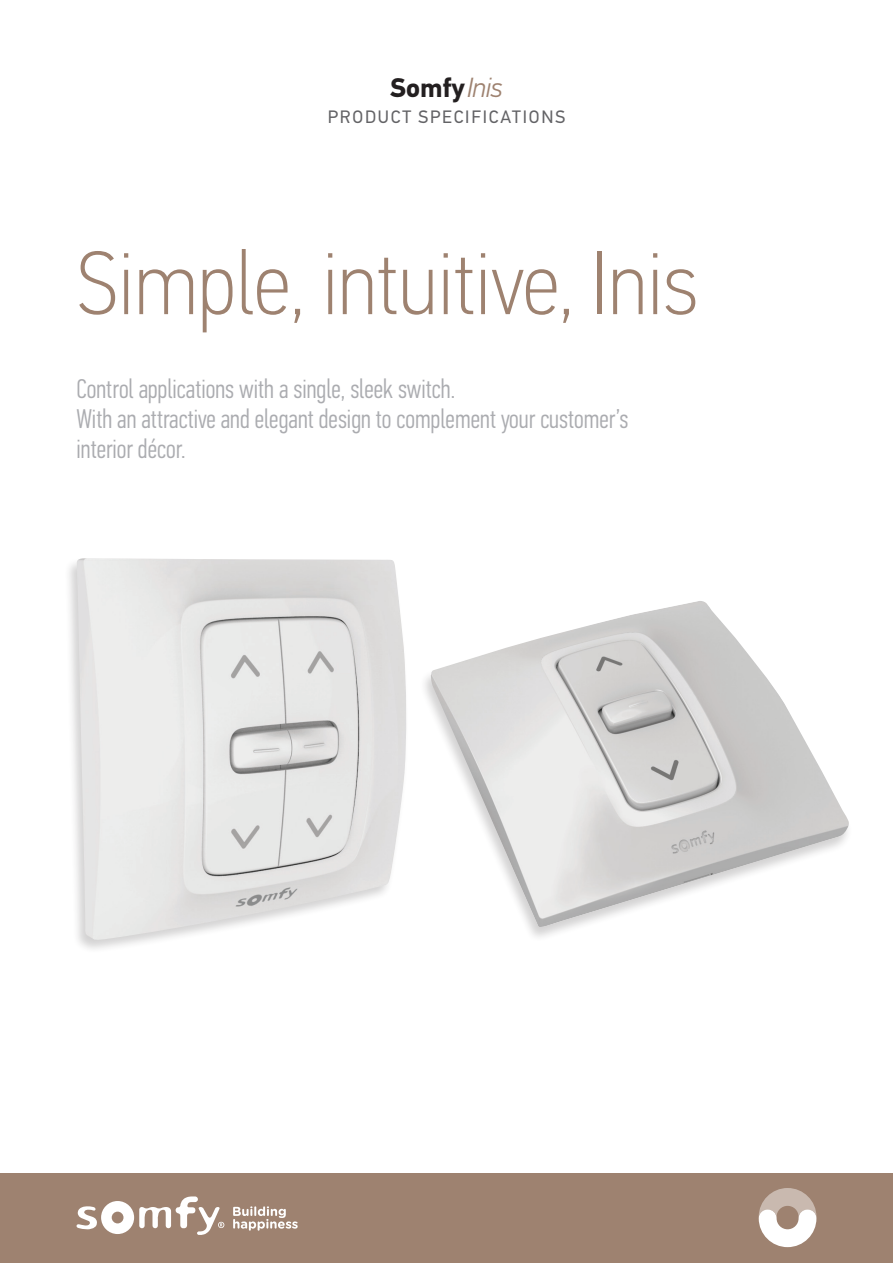
<style>
.page{position:relative;width:893px;height:1263px;background:#fff}
.page>*{position:absolute;margin:0;border:0;box-sizing:border-box;transform-origin:0 0}
.t1{font:100 90px "PF Din Text Cond Pro";color:#9e8270}
._16on20_BODYTEXT{font:300 27px/30px "PF Din Text Comp Pro";color:#abacb0}
.t2{font:700 27px "PF Din Text Pro";color:#231f20}
.t3{font:18px "PF Din Text Pro";letter-spacing:.1em;color:#636366}
.s1{font-weight:300;font-style:italic;font-size:27.75px;color:#9e8270}
</style>
<div class="page">
<div style="left:0;top:1174px;width:893px;height:89px;background:#9e8270"></div>
<svg style="left:759px;top:1188px;width:57px;height:59px"></svg>
<svg style="left:76px;top:1196px;width:148px;height:39px"></svg>
<svg style="left:233px;top:1206px;width:65px;height:24px"></svg>
<div style="left:63px;top:557px;width:346px;height:398px;background:#231f20;opacity:.2"></div>
<img style="left:75px;top:558px;width:332px;height:383px">
<img style="left:429px;top:601px;width:420px;height:327px">
<p class="t2" style="left:390px;top:72px;width:114px">Somfy<span class="s1">Inis</span></p>
<p class="t3" style="left:328px;top:106px;width:239px">PRODUCT SPECIFICATIONS</p>
<p class="t1" style="left:77px;top:232px;width:623px">Simple, intuitive, Inis</p>
<p class="_16on20_BODYTEXT" style="left:77px;top:373px;width:380px">Control applications with a single, sleek switch.</p>
<p class="_16on20_BODYTEXT" style="left:77px;top:403px;width:553px">With an attractive and elegant design to complement your customer’s interior décor.</p>
</div>
